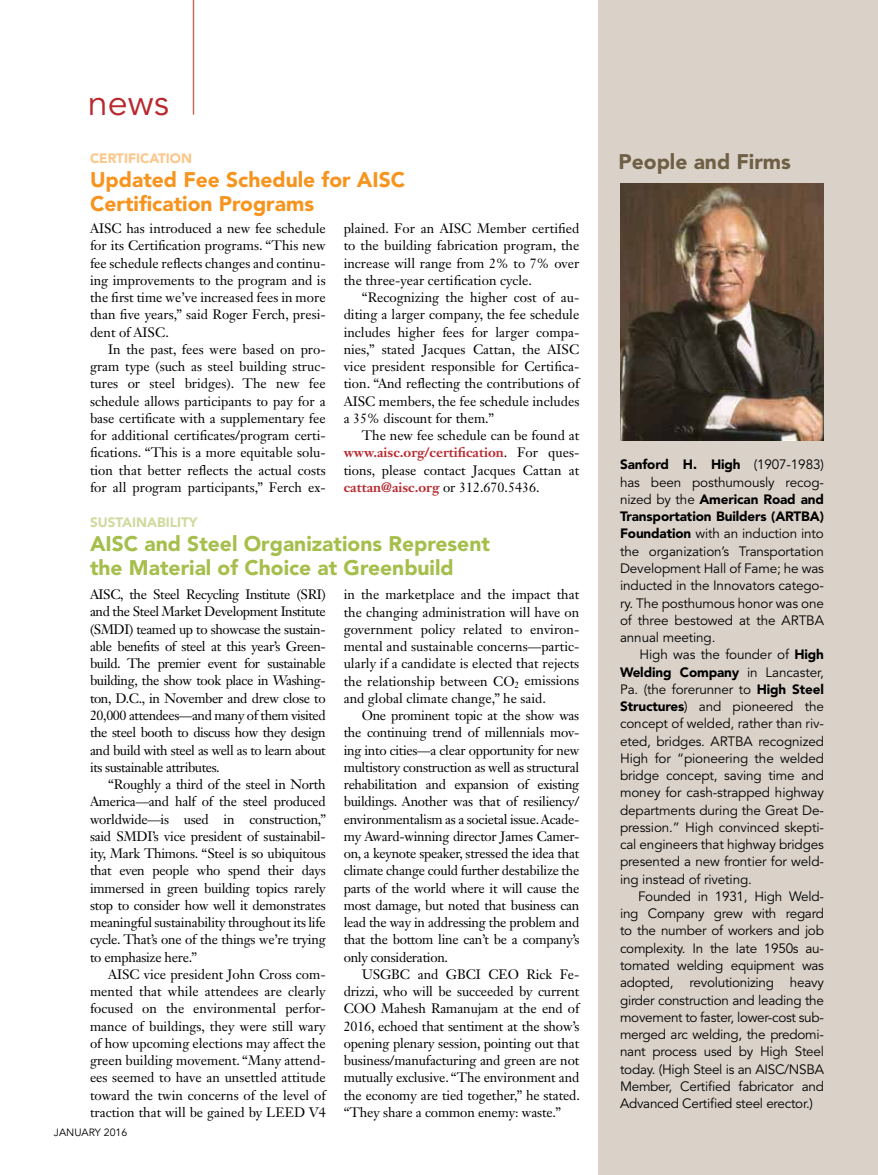
<style>
.page{position:relative;width:878px;height:1175px;background:#fff}
.page>*{position:absolute;margin:0;border:0;box-sizing:border-box;transform-origin:0 0}
.t1{font:36px "Avenir LT Std";color:#b8292f}
.t2{font:900 21px/24px "Avenir LT Std";color:#a6be4b}
.t3{font:900 21px/24px "Avenir LT Std";color:#f7941e}
.t4{font:900 21px "Avenir LT Std";color:#6e5f45}
.t5{font:13.5px/17.2px "Janson Text LT Std";color:#000;text-align:justify}
.t6{font:13.5px/17.2px "Avenir LT Std";letter-spacing:-.01em;color:#000;text-align:justify}
.t7{font:900 13.5px "Avenir LT Std";color:#d0daa0}
.t8{font:900 13.5px "Avenir LT Std";color:#fdc689}
.t9{font:10.5px "Avenir LT Std";color:#000}
.s1{font-weight:700;color:#b8292f}
.s2{font-weight:900}
</style>
<div class="page">
<div style="left:598px;top:0;width:280px;height:1174px;background:#dad2c9"></div>
<hr style="left:193px;top:0;width:1px;height:115px;background:#c96b56">
<img style="left:620px;top:183px;width:204px;height:258px">
<h1 class="t1" style="left:88px;top:81px;width:83px">news</h1>
<p class="t8" style="left:90px;top:150px;width:103px">CERTIFICATION</p>
<h2 class="t3" style="left:90px;top:167px;width:316px">Updated Fee Schedule for AISC<br>Certification Programs</h2>
<p class="t5" style="left:90px;top:219px;width:237px">AISC has introduced a new fee schedule for its Certification programs. “This new fee schedule reflects changes and continu&shy;ing improvements to the program and is the first time we’ve increased fees in more than five years,” said Roger Ferch, presi&shy;dent of AISC.</p>
<p class="t5" style="left:90px;top:340px;width:237px;text-indent:18px">In the past, fees were based on pro&shy;gram type (such as steel building struc&shy;tures or steel bridges). The new fee schedule allows participants to pay for a base certificate with a supplementary fee for additional certificates/program certi&shy;fications. “This is a more equitable solu&shy;tion that better reflects the actual costs for all program participants,” Ferch ex-</p>
<p class="t5" style="left:344px;top:220px;width:237px">plained. For an AISC Member certified to the building fabrication program, the increase will range from 2% to 7% over the three-year certification cycle.</p>
<p class="t5" style="left:344px;top:289px;width:237px;text-indent:18px">“Recognizing the higher cost of au&shy;diting a larger company, the fee schedule includes higher fees for larger compa&shy;nies,” stated Jacques Cattan, the AISC vice president responsible for Certifica&shy;tion. “And reflecting the contributions of AISC members, the fee schedule includes a 35% discount for them.”</p>
<p class="t5" style="left:344px;top:427px;width:237px;text-indent:18px">The new fee schedule can be found at <span class="s1">www.aisc.org/certification</span>. For ques&shy;tions, please contact Jacques Cattan at <span class="s1">cattan@aisc.org</span> or 312.670.5436.</p>
<p class="t7" style="left:90px;top:514px;width:109px">SUSTAINABILITY</p>
<h2 class="t2" style="left:90px;top:531px;width:401px">AISC and Steel Organizations Represent the Material of Choice at Greenbuild</h2>
<p class="t5" style="left:90px;top:586px;width:237px">AISC, the Steel Recycling Institute (SRI) and the Steel Market Development Institute (SMDI) teamed up to showcase the sustain&shy;able benefits of steel at this year’s Green&shy;build. The premier event for sustainable building, the show took place in Washing&shy;ton, D.C., in November and drew close to 20,000 attendees—and many of them visited the steel booth to discuss how they design and build with steel as well as to learn about its sustainable attributes.</p>
<p class="t5" style="left:90px;top:775px;width:237px;text-indent:18px">“Roughly a third of the steel in North America—and half of the steel produced worldwide—is used in construction,” said SMDI’s vice president of sustainabil&shy;ity, Mark Thimons. “Steel is so ubiquitous that even people who spend their days immersed in green building topics rarely stop to consider how well it demonstrates meaningful sustainability throughout its life cycle. That’s one of the things we’re trying to emphasize here.”</p>
<p class="t5" style="left:90px;top:965px;width:237px;text-indent:18px">AISC vice president John Cross com&shy;mented that while attendees are clearly focused on the environmental perfor&shy;mance of buildings, they were still wary of how upcoming elections may affect the green building movement. “Many attend&shy;ees seemed to have an unsettled attitude toward the twin concerns of the level of traction that will be gained by LEED V4</p>
<p class="t5" style="left:344px;top:586px;width:237px">in the marketplace and the impact that the changing administration will have on government policy related to environ&shy;mental and sustainable concerns—partic&shy;ularly if a candidate is elected that rejects the relationship between CO<sub>2</sub> emissions and global climate change,” he said.</p>
<p class="t5" style="left:344px;top:706px;width:237px;text-indent:18px">One prominent topic at the show was the continuing trend of millennials mov&shy;ing into cities—a clear opportunity for new multistory construction as well as structural rehabilitation and expansion of existing buildings. Another was that of resiliency/ environmentalism as a societal issue. Acade&shy;my Award-winning director James Camer&shy;on, a keynote speaker, stressed the idea that climate change could further destabilize the parts of the world where it will cause the most damage, but noted that business can lead the way in addressing the problem and that the bottom line can’t be a company’s only consideration.</p>
<p class="t5" style="left:344px;top:965px;width:238px;text-indent:18px">USGBC and GBCI CEO Rick Fe&shy;drizzi, who will be succeeded by current COO Mahesh Ramanujam at the end of 2016, echoed that sentiment at the show’s opening plenary session, pointing out that business/manufacturing and green are not mutually exclusive. “The environment and the economy are tied together,” he stated. “They share a common enemy: waste.”</p>
<p class="t9" style="left:54px;top:1126px;width:75px">JANUARY 2016</p>
<h2 class="t4" style="left:618px;top:149px;width:174px">People and Firms</h2>
<p class="t6" style="left:620px;top:456px;width:205px"><span class="s2">Sanford H. High</span> (1907-1983) has been posthumously recog&shy;nized by the <span class="s2">American Road and Transportation Builders (ARTBA)<br>Foundation</span> with an induction into the organization’s Transportation Development Hall of Fame; he was inducted in the Innovators catego&shy;ry. The posthumous honor was one of three bestowed at the ARTBA annual meeting.</p>
<p class="t6" style="left:620px;top:646px;width:205px;text-indent:19px">High was the founder of <span class="s2">High Welding Company</span> in Lancaster, Pa. (the forerunner to <span class="s2">High Steel Structures</span>) and pioneered the concept of welded, rather than riv&shy;eted, bridges. ARTBA recognized High for “pioneering the welded bridge concept, saving time and money for cash-strapped highway departments during the Great De&shy;pression.” High convinced skepti&shy;cal engineers that highway bridges presented a new frontier for weld&shy;ing instead of riveting.</p>
<p class="t6" style="left:620px;top:888px;width:205px;text-indent:18px">Founded in 1931, High Weld&shy;ing Company grew with regard to the number of workers and job complexity. In the late 1950s au&shy;tomated welding equipment was adopted, revolutionizing heavy girder construction and leading the movement to faster, lower-cost sub&shy;merged arc welding, the predomi&shy;nant process used by High Steel today. (High Steel is an AISC/NSBA Member, Certified fabricator and Advanced Certified steel erector.)</p>
</div>
